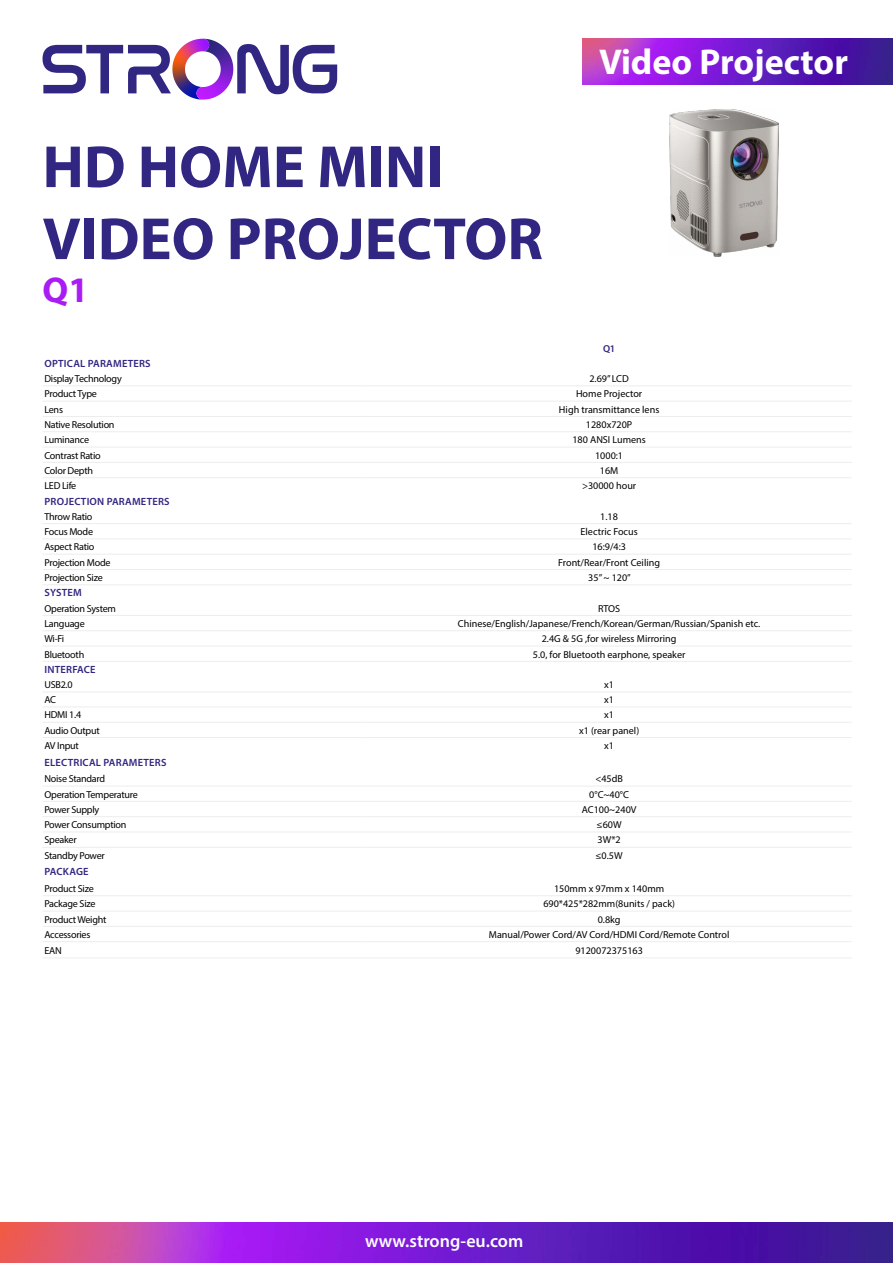
<style>
.page{position:relative;width:893px;height:1263px;background:#fff}
.page>*{position:absolute;margin:0;border:0;box-sizing:border-box;transform-origin:0 0}
.t1{font:700 60px/72px "Myriad Pro";color:#312782}
.t2{font:700 36px "Myriad Pro";color:#fff}
.t3{font:700 36px "Myriad Pro";color:#a91cf4}
.t4{font:600 18px "Myriad Pro";color:#fff}
.t5{font:600 10.5px "Myriad Pro";letter-spacing:.02em;color:#312782}
.t6{font:10.2px "Myriad Pro";letter-spacing:-.015em;color:#000}
.t7{font:600 10.2px "Myriad Pro";color:#312782}
</style>
<div class="page">
<img style="left:0;top:1222px;width:893px;height:41px">
<img style="left:583px;top:39px;width:310px;height:45px">
<svg style="left:237px;top:44px;width:100px;height:50px"></svg>
<svg style="left:43px;top:39px;width:178px;height:61px"></svg>
<img style="left:670px;top:109px;width:109px;height:147px">
<hr style="left:43px;top:385px;width:324px;height:1px;background:#ededed">
<hr style="left:367px;top:385px;width:484px;height:1px;background:#ededed">
<hr style="left:43px;top:401px;width:324px;height:1px;background:#ededed">
<hr style="left:367px;top:401px;width:484px;height:1px;background:#ededed">
<hr style="left:43px;top:416px;width:324px;height:1px;background:#ededed">
<hr style="left:367px;top:416px;width:484px;height:1px;background:#ededed">
<hr style="left:43px;top:431px;width:324px;height:1px;background:#ededed">
<hr style="left:367px;top:431px;width:484px;height:1px;background:#ededed">
<hr style="left:43px;top:447px;width:324px;height:1px;background:#ededed">
<hr style="left:367px;top:447px;width:484px;height:1px;background:#ededed">
<hr style="left:43px;top:462px;width:324px;height:1px;background:#ededed">
<hr style="left:367px;top:462px;width:484px;height:1px;background:#ededed">
<hr style="left:43px;top:477px;width:324px;height:1px;background:#ededed">
<hr style="left:367px;top:477px;width:484px;height:1px;background:#ededed">
<hr style="left:43px;top:523px;width:324px;height:1px;background:#ededed">
<hr style="left:367px;top:523px;width:484px;height:1px;background:#ededed">
<hr style="left:43px;top:538px;width:324px;height:1px;background:#ededed">
<hr style="left:367px;top:538px;width:484px;height:1px;background:#ededed">
<hr style="left:43px;top:554px;width:324px;height:1px;background:#ededed">
<hr style="left:43px;top:615px;width:324px;height:1px;background:#ededed">
<hr style="left:367px;top:615px;width:484px;height:1px;background:#ededed">
<hr style="left:43px;top:692px;width:324px;height:1px;background:#ededed">
<hr style="left:367px;top:692px;width:484px;height:1px;background:#ededed">
<hr style="left:43px;top:707px;width:324px;height:1px;background:#ededed">
<hr style="left:367px;top:707px;width:484px;height:1px;background:#ededed">
<hr style="left:43px;top:722px;width:324px;height:1px;background:#ededed">
<hr style="left:367px;top:722px;width:484px;height:1px;background:#ededed">
<hr style="left:43px;top:737px;width:324px;height:1px;background:#ededed">
<hr style="left:367px;top:737px;width:484px;height:1px;background:#ededed">
<hr style="left:43px;top:786px;width:324px;height:1px;background:#ededed">
<hr style="left:367px;top:786px;width:484px;height:1px;background:#ededed">
<hr style="left:43px;top:801px;width:324px;height:1px;background:#ededed">
<hr style="left:367px;top:801px;width:484px;height:1px;background:#ededed">
<hr style="left:43px;top:816px;width:324px;height:1px;background:#ededed">
<hr style="left:367px;top:816px;width:484px;height:1px;background:#ededed">
<hr style="left:43px;top:831px;width:324px;height:1px;background:#ededed">
<hr style="left:367px;top:831px;width:484px;height:1px;background:#ededed">
<hr style="left:43px;top:847px;width:324px;height:1px;background:#ededed">
<hr style="left:367px;top:847px;width:484px;height:1px;background:#ededed">
<hr style="left:367px;top:911px;width:484px;height:1px;background:#ededed">
<hr style="left:43px;top:941px;width:324px;height:1px;background:#ededed">
<hr style="left:367px;top:554px;width:484px;height:1px;background:#ededed">
<hr style="left:43px;top:569px;width:324px;height:1px;background:#ededed">
<hr style="left:367px;top:569px;width:484px;height:1px;background:#ededed">
<hr style="left:43px;top:584px;width:324px;height:1px;background:#ededed">
<hr style="left:367px;top:584px;width:484px;height:1px;background:#ededed">
<hr style="left:43px;top:630px;width:324px;height:1px;background:#ededed">
<hr style="left:367px;top:630px;width:484px;height:1px;background:#ededed">
<hr style="left:43px;top:646px;width:324px;height:1px;background:#ededed">
<hr style="left:367px;top:646px;width:484px;height:1px;background:#ededed">
<hr style="left:43px;top:661px;width:324px;height:1px;background:#ededed">
<hr style="left:367px;top:661px;width:484px;height:1px;background:#ededed">
<hr style="left:43px;top:895px;width:324px;height:1px;background:#ededed">
<hr style="left:367px;top:895px;width:484px;height:1px;background:#ededed">
<hr style="left:43px;top:911px;width:324px;height:1px;background:#ededed">
<hr style="left:43px;top:926px;width:324px;height:1px;background:#ededed">
<hr style="left:43px;top:957px;width:324px;height:1px;background:#ededed">
<hr style="left:367px;top:926px;width:484px;height:1px;background:#ededed">
<hr style="left:367px;top:941px;width:484px;height:1px;background:#ededed">
<hr style="left:367px;top:957px;width:484px;height:1px;background:#ededed">
<h1 class="t1" style="left:43px;top:129px;width:502px">HD HOME MINI<br>VIDEO PROJECTOR</h1>
<h2 class="t3" style="left:43px;top:267px;width:47px">Q1</h2>
<h2 class="t2" style="left:599px;top:38px;width:250px">Video Projector</h2>
<p class="t7" style="left:603px;top:342px;width:13px">Q1</p>
<p class="t5" style="left:45px;top:356px;width:108px">OPTICAL PARAMETERS</p>
<p class="t6" style="left:44px;top:372px;width:79px">Display Technology</p>
<p class="t6" style="left:589px;top:372px;width:41px">2.69” LCD</p>
<p class="t6" style="left:44px;top:388px;width:54px">Product Type</p>
<p class="t6" style="left:576px;top:388px;width:68px">Home Projector</p>
<p class="t6" style="left:44px;top:403px;width:20px">Lens</p>
<p class="t6" style="left:559px;top:403px;width:102px">High transmittance lens</p>
<p class="t6" style="left:44px;top:418px;width:72px">Native Resolution</p>
<p class="t6" style="left:586px;top:418px;width:48px">1280x720P</p>
<p class="t6" style="left:44px;top:433px;width:46px">Luminance</p>
<p class="t6" style="left:572px;top:433px;width:75px">180 ANSI Lumens</p>
<p class="t6" style="left:44px;top:449px;width:58px">Contrast Ratio</p>
<p class="t6" style="left:595px;top:449px;width:30px">1000:1</p>
<p class="t6" style="left:44px;top:464px;width:50px">Color Depth</p>
<p class="t6" style="left:600px;top:464px;width:20px">16M</p>
<p class="t6" style="left:44px;top:479px;width:33px">LED Life</p>
<p class="t6" style="left:582px;top:479px;width:56px">&gt;30000 hour</p>
<p class="t5" style="left:45px;top:494px;width:127px">PROJECTION PARAMETERS</p>
<p class="t6" style="left:44px;top:510px;width:50px">Throw Ratio</p>
<p class="t6" style="left:600px;top:510px;width:19px">1.18</p>
<p class="t6" style="left:44px;top:525px;width:50px">Focus Mode</p>
<p class="t6" style="left:581px;top:525px;width:59px">Electric Focus</p>
<p class="t6" style="left:44px;top:541px;width:52px">Aspect Ratio</p>
<p class="t6" style="left:592px;top:541px;width:35px">16:9/4:3</p>
<p class="t6" style="left:44px;top:556px;width:68px">Projection Mode</p>
<p class="t6" style="left:558px;top:556px;width:103px">Front/Rear/Front Ceiling</p>
<p class="t6" style="left:44px;top:571px;width:60px">Projection Size</p>
<p class="t6" style="left:588px;top:571px;width:44px">35” ~ 120”</p>
<p class="t5" style="left:45px;top:586px;width:39px">SYSTEM</p>
<p class="t6" style="left:44px;top:602px;width:73px">Operation System</p>
<p class="t6" style="left:598px;top:602px;width:24px">RTOS</p>
<p class="t6" style="left:44px;top:617px;width:42px">Language</p>
<p class="t6" style="left:458px;top:617px;width:304px">Chinese/English/Japanese/French/Korean/German/Russian/Spanish etc.</p>
<p class="t6" style="left:44px;top:632px;width:21px">Wi-Fi</p>
<p class="t6" style="left:542px;top:632px;width:136px">2.4G &amp; 5G ,for wireless Mirroring</p>
<p class="t6" style="left:44px;top:648px;width:41px">Bluetooth</p>
<p class="t6" style="left:533px;top:648px;width:154px">5.0, for Bluetooth earphone, speaker</p>
<p class="t5" style="left:45px;top:663px;width:53px">INTERFACE</p>
<p class="t6" style="left:44px;top:678px;width:30px">USB2.0</p>
<p class="t6" style="left:604px;top:678px;width:11px">x1</p>
<p class="t6" style="left:44px;top:693px;width:13px">AC</p>
<p class="t6" style="left:604px;top:693px;width:11px">x1</p>
<p class="t6" style="left:44px;top:709px;width:38px">HDMI 1.4</p>
<p class="t6" style="left:604px;top:709px;width:11px">x1</p>
<p class="t6" style="left:44px;top:724px;width:57px">Audio Output</p>
<p class="t6" style="left:579px;top:724px;width:62px">x1 (rear panel)</p>
<p class="t6" style="left:44px;top:739px;width:36px">AV Input</p>
<p class="t6" style="left:604px;top:739px;width:11px">x1</p>
<p class="t5" style="left:45px;top:755px;width:123px">ELECTRICAL PARAMETERS</p>
<p class="t6" style="left:44px;top:772px;width:62px">Noise Standard</p>
<p class="t6" style="left:595px;top:772px;width:29px">&lt;45dB</p>
<p class="t6" style="left:44px;top:788px;width:95px">Operation Temperature</p>
<p class="t6" style="left:589px;top:788px;width:41px">0°C~40°C</p>
<p class="t6" style="left:44px;top:803px;width:56px">Power Supply</p>
<p class="t6" style="left:582px;top:803px;width:56px">AC100~240V</p>
<p class="t6" style="left:44px;top:818px;width:84px">Power Consumption</p>
<p class="t6" style="left:597px;top:818px;width:26px">≤60W</p>
<p class="t6" style="left:44px;top:834px;width:34px">Speaker</p>
<p class="t6" style="left:598px;top:834px;width:25px">3W*2</p>
<p class="t6" style="left:44px;top:849px;width:62px">Standby Power</p>
<p class="t6" style="left:596px;top:849px;width:29px">≤0.5W</p>
<p class="t5" style="left:45px;top:865px;width:46px">PACKAGE</p>
<p class="t6" style="left:44px;top:882px;width:51px">Product Size</p>
<p class="t6" style="left:554px;top:882px;width:112px">150mm x 97mm x 140mm</p>
<p class="t6" style="left:44px;top:897px;width:53px">Package Size</p>
<p class="t6" style="left:543px;top:897px;width:133px">690*425*282mm(8units / pack)</p>
<p class="t6" style="left:44px;top:913px;width:64px">Product Weight</p>
<p class="t6" style="left:598px;top:913px;width:24px">0.8kg</p>
<p class="t6" style="left:44px;top:928px;width:47px">Accessories</p>
<p class="t6" style="left:489px;top:928px;width:242px">Manual/Power Cord/AV Cord/HDMI Cord/Remote Control</p>
<p class="t6" style="left:44px;top:944px;width:19px">EAN</p>
<p class="t6" style="left:575px;top:944px;width:69px">9120072375163</p>
<h3 class="t4" style="left:365px;top:1229px;width:160px">www.strong-eu.com</h3>
</div>
